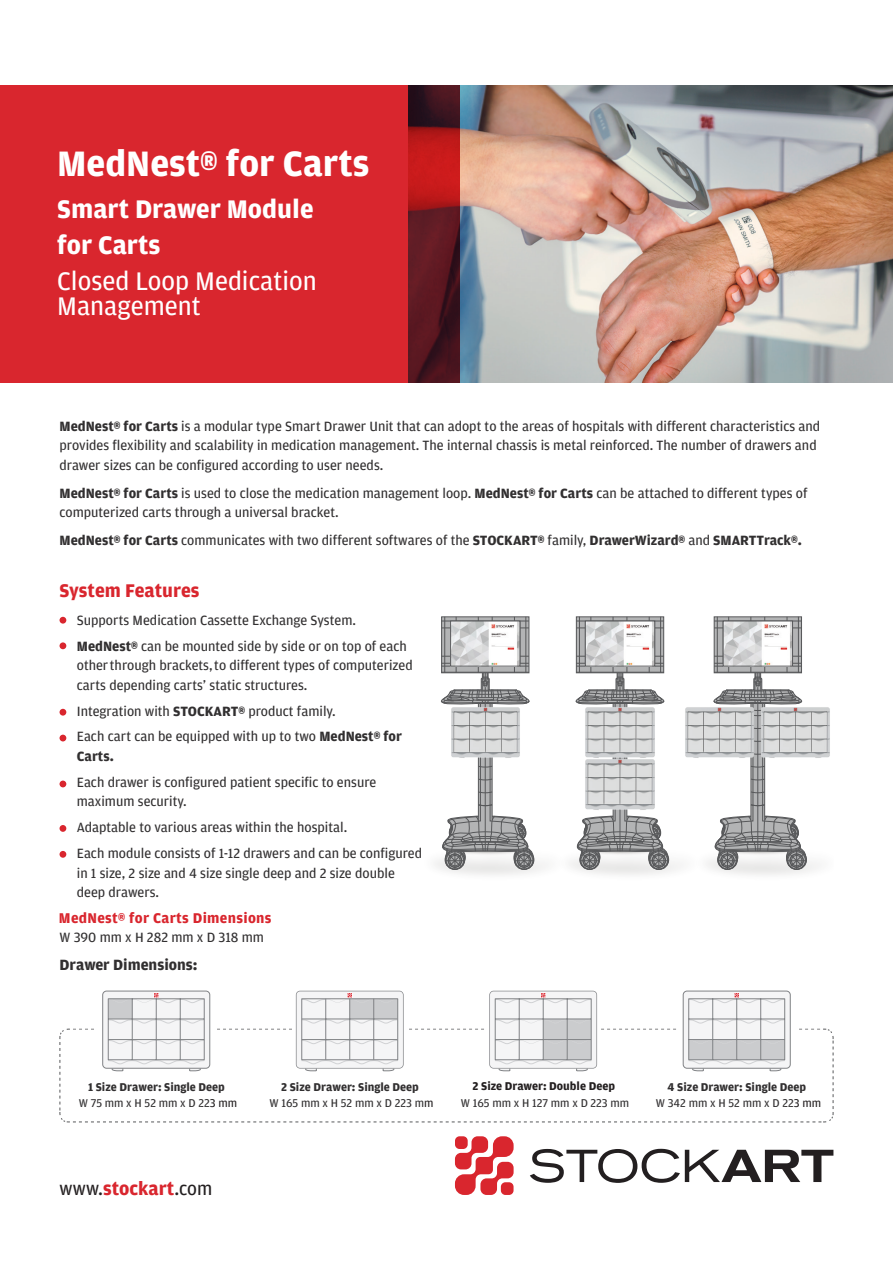
<style>
.page{position:relative;width:893px;height:1263px;background:#fff}
.page>*{position:absolute;margin:0;border:0;box-sizing:border-box;transform-origin:0 0}
.t1{font:700 37.5px "Amplitude";color:#fff}
.t2{font:27px/25.5px "Amplitude";color:#fff}
.t3{font:700 27px/36px "Amplitude";color:#fff}
.t4{font:19.5px "Amplitude";letter-spacing:.005em;color:#231f20}
.t5{font:700 19.5px "Amplitude";color:#d9262e}
.t6{font:700 15.75px "Amplitude";color:#312f30}
.t7{font:700 15px "Amplitude";letter-spacing:.02em;color:#d9262e}
.t8{font:14.25px/19.5px "Amplitude";color:#312f30}
.t9{font:700 14.25px "Amplitude";color:#312f30}
.t10{font:700 12px/16.5px "Amplitude";color:#312f30;text-align:center}
.t11{font:700 12px "Amplitude";color:#231f20}
.t12{font:12px "Amplitude";color:#312f30}
.s1{font-weight:700}
.s2{font-weight:400}
.s3{font-weight:400;color:#231f20}
.s4{font-weight:700;color:#d9262e}
</style>
<div class="page">
<img style="left:435px;top:857px;width:111px;height:18px">
<div style="left:445px;top:850px;width:20px;height:20px;border:1px solid #57585a;border-radius:50%"></div>
<div style="left:514px;top:850px;width:20px;height:20px;border:1px solid #57585a;border-radius:50%"></div>
<svg style="left:443px;top:619px;width:83px;height:44px"></svg>
<div style="left:441px;top:617px;width:88px;height:56px;border:1px solid #57585a"></div>
<hr style="left:442px;top:621px;width:87px;height:1px;background:#57585a">
<hr style="left:442px;top:628px;width:87px;height:1px;background:#57585a">
<hr style="left:442px;top:656px;width:87px;height:1px;background:#57585a">
<hr style="left:444px;top:617px;width:1px;height:56px;background:#57585a">
<svg style="left:438px;top:663px;width:96px;height:206px"></svg>
<hr style="left:520px;top:621px;width:1px;height:42px;background:#57585a">
<hr style="left:526px;top:617px;width:1px;height:56px;background:#57585a">
<img style="left:452px;top:623px;width:66px;height:41px">
<div style="left:450px;top:621px;width:70px;height:45px;border:1px solid #57585a"></div>
<img style="left:450px;top:706px;width:70px;height:52px">
<img style="left:570px;top:854px;width:111px;height:21px">
<div style="left:580px;top:850px;width:20px;height:20px;border:1px solid #57585a;border-radius:50%"></div>
<div style="left:649px;top:850px;width:20px;height:20px;border:1px solid #57585a;border-radius:50%"></div>
<svg style="left:578px;top:619px;width:84px;height:44px"></svg>
<div style="left:576px;top:617px;width:88px;height:56px;border:1px solid #57585a"></div>
<hr style="left:576px;top:621px;width:88px;height:1px;background:#57585a">
<hr style="left:576px;top:628px;width:88px;height:1px;background:#57585a">
<hr style="left:576px;top:656px;width:88px;height:1px;background:#57585a">
<hr style="left:579px;top:617px;width:1px;height:56px;background:#57585a">
<svg style="left:573px;top:663px;width:95px;height:206px"></svg>
<hr style="left:660px;top:617px;width:1px;height:56px;background:#57585a">
<img style="left:585px;top:706px;width:70px;height:105px">
<img style="left:587px;top:623px;width:66px;height:41px">
<div style="left:585px;top:621px;width:70px;height:45px;border:1px solid #57585a"></div>
<img style="left:707px;top:855px;width:112px;height:20px">
<div style="left:717px;top:850px;width:20px;height:20px;border:1px solid #57585a;border-radius:50%"></div>
<div style="left:787px;top:850px;width:20px;height:20px;border:1px solid #57585a;border-radius:50%"></div>
<svg style="left:716px;top:619px;width:84px;height:44px"></svg>
<div style="left:714px;top:617px;width:88px;height:56px;border:1px solid #57585a"></div>
<hr style="left:714px;top:621px;width:87px;height:1px;background:#57585a">
<hr style="left:714px;top:628px;width:87px;height:1px;background:#57585a">
<hr style="left:714px;top:656px;width:87px;height:1px;background:#57585a">
<hr style="left:717px;top:617px;width:1px;height:56px;background:#57585a">
<svg style="left:711px;top:663px;width:95px;height:206px"></svg>
<hr style="left:798px;top:617px;width:1px;height:56px;background:#57585a">
<img style="left:725px;top:623px;width:66px;height:41px">
<div style="left:723px;top:621px;width:70px;height:45px;border:1px solid #57585a"></div>
<img style="left:760px;top:706px;width:70px;height:52px">
<img style="left:685px;top:706px;width:69px;height:52px">
<img style="left:459px;top:85px;width:434px;height:298px">
<svg style="left:530px;top:1149px;width:303px;height:34px"></svg>
<svg style="left:455px;top:1136px;width:59px;height:59px"></svg>
<div style="left:60px;top:617px;width:6px;height:7px;background:#d9262e;border-radius:50%"></div>
<div style="left:60px;top:642px;width:6px;height:7px;background:#d9262e;border-radius:50%"></div>
<svg style="left:60px;top:735px;width:6px;height:6px"></svg>
<div style="left:60px;top:780px;width:6px;height:7px;background:#d9262e;border-radius:50%"></div>
<div style="left:60px;top:709px;width:6px;height:7px;background:#d9262e;border-radius:50%"></div>
<div style="left:60px;top:851px;width:6px;height:7px;background:#d9262e;border-radius:50%"></div>
<div style="left:60px;top:825px;width:6px;height:7px;background:#d9262e;border-radius:50%"></div>
<div style="left:0;top:85px;width:459px;height:298px;background:#d9262e"></div>
<svg style="left:59px;top:1028px;width:775px;height:95px"></svg>
<svg style="left:677px;top:990px;width:119px;height:83px"></svg>
<svg style="left:486px;top:990px;width:115px;height:83px"></svg>
<svg style="left:292px;top:990px;width:115px;height:83px"></svg>
<svg style="left:97px;top:990px;width:119px;height:83px"></svg>
<svg style="left:73px;top:991px;width:747px;height:80px"></svg>
<h1 class="t1" style="left:57px;top:142px;width:314px">MedNest® for Carts</h1>
<h2 class="t3" style="left:57px;top:191px;width:258px">Smart Drawer Module for Carts</h2>
<h2 class="t2" style="left:57px;top:268px;width:261px">Closed Loop Medication<br>Management</h2>
<p class="t8" style="left:60px;top:416px;width:762px"><span class="s1">MedNest® for Carts</span> is a modular type Smart Drawer Unit that can adopt to the areas of hospitals with different characteristics and provides flexibility and scalability in medication management. The internal chassis is metal reinforced. The number of drawers and drawer sizes can be configured according to user needs.</p>
<p class="t8" style="left:60px;top:483px;width:749px"><span class="s1">MedNest® for Carts</span> is used to close the medication management loop. <span class="s1">MedNest® for Carts</span> can be attached to different types of computerized carts through a universal bracket.</p>
<p class="t8" style="left:60px;top:531px;width:744px"><span class="s1">MedNest® for Carts</span> communicates with two different softwares of the <span class="s1">STOCKART®</span> family, <span class="s1">DrawerWizard®</span> and <span class="s1">SMARTTrack®.</span></p>
<h3 class="t5" style="left:60px;top:580px;width:142px">System Features</h3>
<p class="t8" style="left:77px;top:607px;width:332px;line-height:26px">Supports Medication Cassette Exchange System.<br><span class="s1">MedNest®</span> can be mounted side by side or on top of each</p>
<p class="t8" style="left:77px;top:656px;width:337px">other through brackets, to different types of computerized carts depending carts’ static structures.</p>
<p class="t8" style="left:77px;top:698px;width:327px;line-height:26px">Integration with <span class="s1">STOCKART®</span> product family.<br>Each cart can be equipped with up to two <span class="s1">MedNest® for</span></p>
<p class="t9" style="left:77px;top:748px;width:39px">Carts.</p>
<p class="t8" style="left:77px;top:772px;width:301px">Each drawer is configured patient specific to ensure maximum security.</p>
<p class="t8" style="left:77px;top:815px;width:347px;line-height:26px">Adaptable to various areas within the hospital.<br>Each module consists of 1-12 drawers and can be configured</p>
<p class="t8" style="left:77px;top:863px;width:320px">in 1 size, 2 size and 4 size single deep and 2 size double deep drawers.</p>
<p class="t7" style="left:59px;top:909px;width:214px">MedNest® for Carts Dimensions</p>
<p class="t8" style="left:60px;top:927px;width:206px">W 390 mm x H 282 mm x D 318 mm</p>
<p class="t6" style="left:60px;top:956px;width:140px">Drawer Dimensions:</p>
<p class="t11" style="left:473px;top:1080px;width:144px">2 Size Drawer: Double Deep</p>
<p class="t10" style="left:79px;top:1078px;width:160px">1 Size Drawer: Single Deep<br><span class="s2">W 75 mm x H 52 mm x D 22</span><span class="s3">3 mm</span></p>
<p class="t10" style="left:656px;top:1078px;width:167px">4 Size Drawer: Single Deep<br><span class="s2">W 342 mm x H 52 mm x D 22</span><span class="s3">3 mm</span></p>
<p class="t10" style="left:270px;top:1078px;width:165px">2 Size Drawer: Single Deep<br><span class="s2">W 165 mm x H 52 mm x D 223 m</span><span class="s3">m</span></p>
<p class="t12" style="left:461px;top:1096px;width:170px">W 165 mm x H 127 mm x D 223 mm</p>
<h3 class="t4" style="left:60px;top:1177px;width:154px">www.<span class="s4">stockart</span>.com</h3>
</div>
